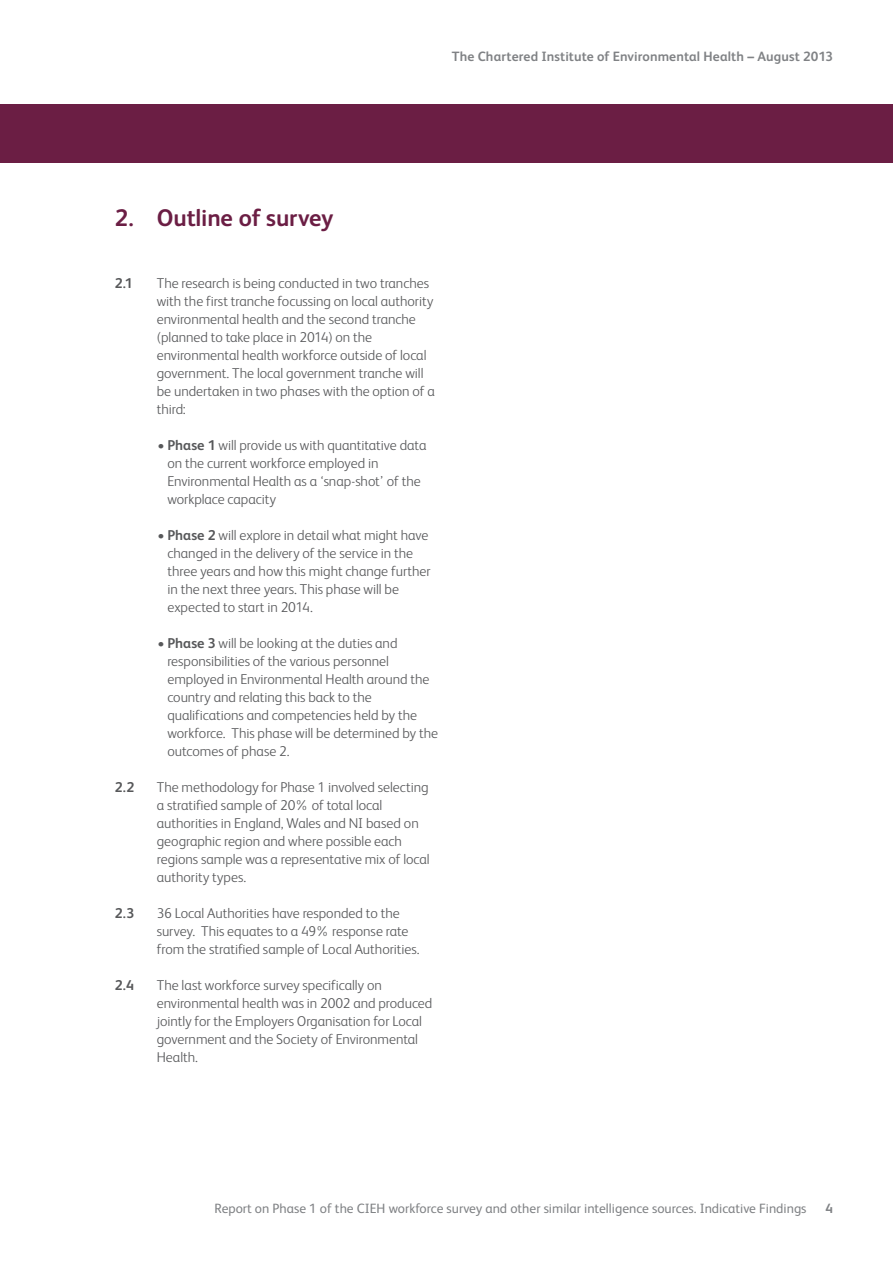
<style>
.page{position:relative;width:893px;height:1263px;background:#fff}
.page>*{position:absolute;margin:0;border:0;box-sizing:border-box;transform-origin:0 0}
.Subhead2{font:700 24px "FS Albert";letter-spacing:-.005em;color:#6b1e44}
.bodycopy{font:300 14.25px/18px "FS Albert";letter-spacing:-.005em;color:#57585a}
.bodycopy-2{font:700 14.25px "FS Albert";color:#57585a}
.t1{font:13.5px "FS Albert";color:#808285}
.t2{font:700 13.5px "FS Albert";letter-spacing:.005em;color:#808285}
.s1{font-weight:700}
</style>
<div class="page">
<div style="left:0;top:104px;width:893px;height:59px;background:#6b1e44"></div>
<p class="t2" style="left:452px;top:49px;width:382px">The Chartered Institute of Environmental Health – August 2013</p>
<p class="Subhead2" style="left:115px;top:203px;width:220px">2. Outline of survey</p>
<p class="bodycopy-2" style="left:115px;top:275px;width:20px">2.1</p>
<p class="bodycopy" style="left:157px;top:274px;width:280px">The research is being conducted in two tranches with the first tranche focussing on local authority environmental health and the second tranche (planned to take place in 2014) on the environmental health workforce outside of local government. The local government tranche will be undertaken in two phases with the option of a third:</p>
<p class="bodycopy" style="left:167px;top:436px;width:260px;text-indent:-10px">• <span class="s1">Phase 1</span> will provide us with quantitative data on the current workforce employed in Environmental Health as a ‘snap-shot’ of the workplace capacity</p>
<p class="bodycopy" style="left:167px;top:526px;width:265px;text-indent:-10px">• <span class="s1">Phase 2</span> will explore in detail what might have changed in the delivery of the service in the three years and how this might change further in the next three years. This phase will be expected to start in 2014.</p>
<p class="bodycopy" style="left:167px;top:634px;width:272px;text-indent:-10px">• <span class="s1">Phase 3</span> will be looking at the duties and responsibilities of the various personnel employed in Environmental Health around the country and relating this back to the qualifications and competencies held by the workforce. This phase will be determined by the outcomes of phase 2.</p>
<p class="bodycopy-2" style="left:115px;top:779px;width:21px">2.2</p>
<p class="bodycopy" style="left:157px;top:778px;width:274px">The methodology for Phase 1 involved selecting a stratified sample of 20% of total local authorities in England, Wales and NI based on geographic region and where possible each regions sample was a representative mix of local authority types.</p>
<p class="bodycopy-2" style="left:115px;top:905px;width:21px">2.3</p>
<p class="bodycopy" style="left:157px;top:904px;width:264px">36 Local Authorities have responded to the survey. This equates to a 49% response rate from the stratified sample of Local Authorities.</p>
<p class="bodycopy-2" style="left:115px;top:977px;width:21px">2.4</p>
<p class="bodycopy" style="left:157px;top:976px;width:277px">The last workforce survey specifically on environmental health was in 2002 and produced jointly for the Employers Organisation for Local government and the Society of Environmental Health.</p>
<p class="t1" style="left:215px;top:1200px;width:593px">Report on Phase 1 of the CIEH workforce survey and other similar intelligence sources. Indicative Findings</p>
<p class="t2" style="left:825px;top:1200px;width:9px">4</p>
</div>
